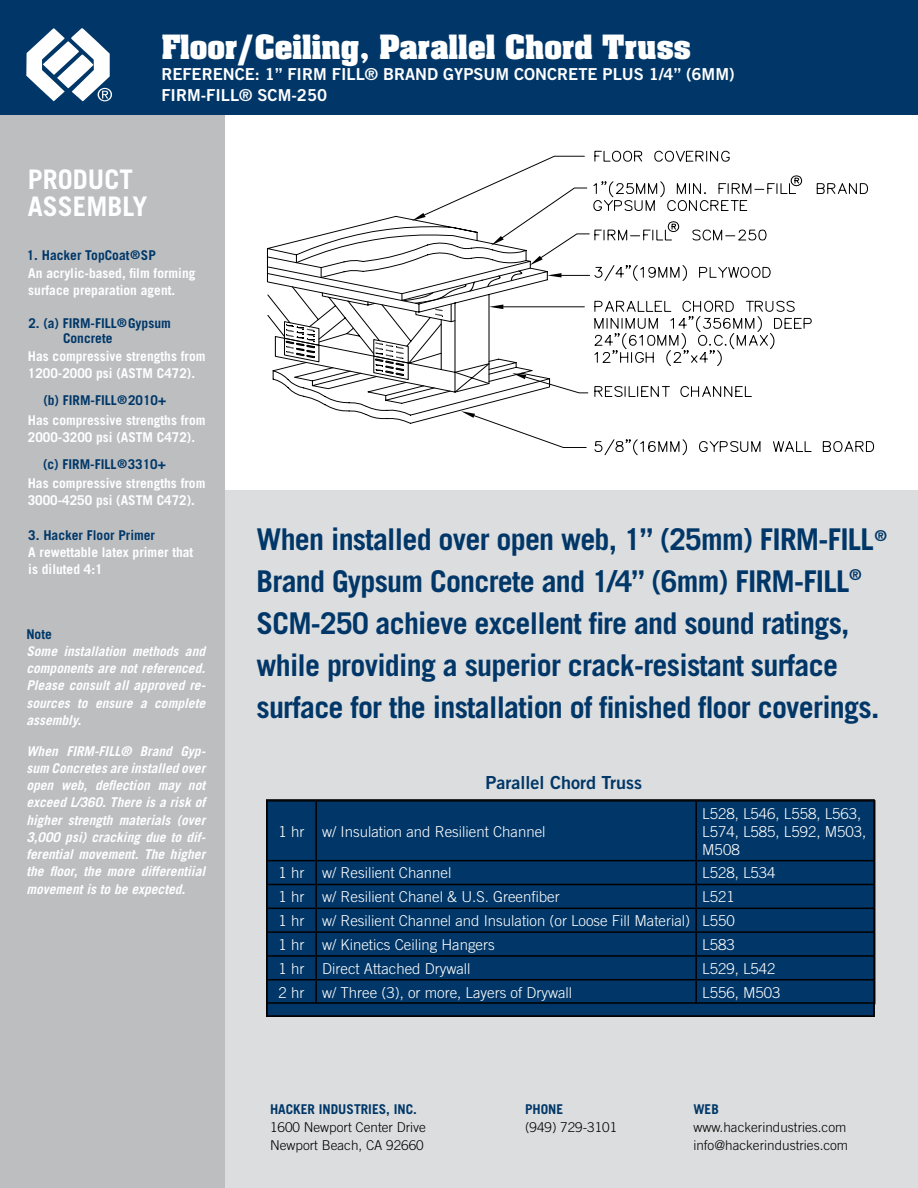
<style>
.page{position:relative;width:918px;height:1188px;background:#fff}
.page>*{position:absolute;margin:0;border:0;box-sizing:border-box;transform-origin:0 0}
.t1{font:700 30px/42px "Trade Gothic";letter-spacing:-.025em;color:#003768}
.t2{font:700 28.5px "Aachen";color:#fff}
.t3{font:700 27px/27px "Trade Gothic";color:#fff}
.t4{font:18px "Trade Gothic Bold Two";color:#003768}
.t5{font:16.5px/21px "Trade Gothic Bold Two";color:#fff}
.t6{font:300 15px/18px "Trade Gothic";color:#fff}
.t7{font:700 15px "Trade Gothic";color:#003768}
.t8{font:italic 700 13.5px/17.2px "Trade Gothic";color:#fff;text-align:justify}
.t9{font:700 13.5px/17.2px "Trade Gothic";color:#fff}
.t10{font:700 13.5px "Trade Gothic";color:#003768}
.t11{font:300 13.5px/18px "Trade Gothic";color:#000}
.t12{font:700 12px "Trade Gothic";color:#003768}
</style>
<div class="page">
<div style="left:0;top:490px;width:918px;height:698px;background:#dcddde"></div>
<div style="left:0;top:0;width:918px;height:115px;background:#003768"></div>
<div style="left:269px;top:802px;width:603px;height:200px;background:#003768"></div>
<hr style="left:315px;top:802px;width:2px;height:58px;background:#000">
<hr style="left:695px;top:802px;width:2px;height:58px;background:#000">
<hr style="left:266px;top:860px;width:50px;height:1px;background:#000">
<hr style="left:316px;top:860px;width:380px;height:1px;background:#000">
<hr style="left:315px;top:861px;width:2px;height:23px;background:#000">
<hr style="left:696px;top:860px;width:179px;height:1px;background:#000">
<hr style="left:695px;top:861px;width:2px;height:23px;background:#000">
<hr style="left:266px;top:884px;width:50px;height:1px;background:#000">
<hr style="left:316px;top:884px;width:380px;height:1px;background:#000">
<hr style="left:315px;top:885px;width:2px;height:23px;background:#000">
<hr style="left:696px;top:884px;width:179px;height:1px;background:#000">
<hr style="left:695px;top:885px;width:2px;height:23px;background:#000">
<hr style="left:266px;top:908px;width:50px;height:1px;background:#000">
<hr style="left:316px;top:908px;width:380px;height:1px;background:#000">
<hr style="left:315px;top:909px;width:2px;height:22px;background:#000">
<hr style="left:696px;top:908px;width:179px;height:1px;background:#000">
<hr style="left:695px;top:909px;width:2px;height:22px;background:#000">
<hr style="left:266px;top:931px;width:50px;height:2px;background:#000">
<hr style="left:316px;top:931px;width:380px;height:2px;background:#000">
<hr style="left:315px;top:933px;width:2px;height:22px;background:#000">
<hr style="left:696px;top:931px;width:179px;height:2px;background:#000">
<hr style="left:695px;top:933px;width:2px;height:22px;background:#000">
<hr style="left:266px;top:955px;width:50px;height:2px;background:#000">
<hr style="left:316px;top:955px;width:380px;height:2px;background:#000">
<hr style="left:315px;top:957px;width:2px;height:22px;background:#000">
<hr style="left:696px;top:955px;width:179px;height:2px;background:#000">
<hr style="left:695px;top:957px;width:2px;height:22px;background:#000">
<hr style="left:266px;top:979px;width:50px;height:2px;background:#000">
<hr style="left:316px;top:979px;width:380px;height:2px;background:#000">
<hr style="left:315px;top:981px;width:2px;height:22px;background:#000">
<hr style="left:696px;top:979px;width:179px;height:2px;background:#000">
<hr style="left:695px;top:981px;width:2px;height:22px;background:#000">
<div style="left:0;top:115px;width:224px;height:1073px;background:#bcbec0"></div>
<div style="left:267px;top:1003px;width:607px;height:13px;background:#003768"></div>
<div style="left:266px;top:1002px;width:609px;height:15px;border:2px solid #000"></div>
<div style="left:266px;top:799px;width:609px;height:218px;border:2px solid #000"></div>
<svg style="left:26px;top:28px;width:86px;height:73px"></svg>
<svg style="left:594px;top:441px;width:280px;height:15px"></svg>
<svg style="left:267px;top:150px;width:601px;height:298px"></svg>
<h2 class="t2" style="left:161px;top:27px;width:531px">Floor/Ceiling, Parallel Chord Truss</h2>
<p class="t5" style="left:161px;top:64px;width:575px">REFERENCE: 1” FIRM FILL® BRAND GYPSUM CONCRETE PLUS 1/4” (6MM)<br>FIRM-FILL® SCM-250</p>
<h3 class="t3" style="left:28px;top:166px;width:121px">PRODUCT<br>ASSEMBLY</h3>
<p class="t12" style="left:130px;top:248px;width:11px">®</p>
<p class="t10" style="left:27px;top:247px;width:131px">1. Hacker TopCoat SP</p>
<p class="t9" style="left:28px;top:264px;width:169px">An acrylic-based, film forming surface preparation agent.</p>
<p class="t10" style="left:28px;top:315px;width:144px">2. (a) FIRM-FILL Gypsum</p>
<p class="t12" style="left:117px;top:316px;width:11px">®</p>
<p class="t10" style="left:63px;top:330px;width:51px">Concrete</p>
<p class="t9" style="left:28px;top:347px;width:179px">Has compressive strengths from<br>1200-2000 psi (ASTM C472).</p>
<p class="t10" style="left:43px;top:392px;width:124px">(b) FIRM-FILL 2010+</p>
<p class="t9" style="left:28px;top:411px;width:179px">Has compressive strengths from<br>2000-3200 psi (ASTM C472).</p>
<p class="t12" style="left:117px;top:392px;width:11px">®</p>
<p class="t10" style="left:43px;top:456px;width:124px">(c) FIRM-FILL 3310+</p>
<p class="t9" style="left:28px;top:474px;width:179px">Has compressive strengths from<br>3000-4250 psi (ASTM C472).</p>
<p class="t12" style="left:117px;top:457px;width:11px">®</p>
<p class="t10" style="left:28px;top:527px;width:128px">3. Hacker Floor Primer</p>
<p class="t9" style="left:28px;top:544px;width:167px">A rewettable latex primer that is diluted 4:1</p>
<p class="t10" style="left:26px;top:625px;width:27px">Note</p>
<p class="t8" style="left:26px;top:642px;width:181px">Some installation methods and components are not referenced.<br>Please consult all approved re&shy;sources to ensure a complete assembly.</p>
<p class="t8" style="left:26px;top:742px;width:181px">When FIRM-FILL® Brand Gyp&shy;sum Concretes are installed over open web, deflection may not exceed L/360. There is a risk of higher strength materials (over 3,000 psi) cracking due to dif&shy;ferential movement. The higher the floor, the more differentiial movement is to be expected.</p>
<p class="t1" style="left:256px;top:518px;width:624px">When installed over open web, 1” (25mm) FIRM-FILL Brand Gypsum Concrete and 1/4” (6mm) FIRM-FILL SCM-250 achieve excellent fire and sound ratings, while providing a superior crack-resistant surface surface for the installation of finished floor coverings.</p>
<p class="t7" style="left:875px;top:527px;width:13px">®</p>
<p class="t7" style="left:850px;top:565px;width:13px">®</p>
<h3 class="t4" style="left:486px;top:771px;width:158px">Parallel Chord Truss</h3>
<p class="t6" style="left:279px;top:822px;width:269px">1 hr w/ Insulation and Resilient Channel</p>
<p class="t6" style="left:702px;top:804px;width:166px">L528, L546, L558, L563,<br>L574, L585, L592, M503,<br>M508</p>
<p class="t6" style="left:279px;top:864px;width:174px">1 hr w/ Resilient Channel</p>
<p class="t6" style="left:702px;top:864px;width:75px">L528, L534</p>
<p class="t6" style="left:279px;top:888px;width:283px">1 hr w/ Resilient Chanel &amp; U.S. Greenfiber</p>
<p class="t6" style="left:279px;top:885px;width:458px;line-height:23.9px;text-align:justify;text-indent:424px">L521<br>1 hr w/ Resilient Channel and Insulation (or Loose Fill Material) L550<br>1 hr w/ Kinetics Ceiling Hangers</p>
<p class="t6" style="left:702px;top:935px;width:34px">L583</p>
<p class="t6" style="left:279px;top:959px;width:193px">1 hr Direct Attached Drywall</p>
<p class="t6" style="left:702px;top:959px;width:75px">L529, L542</p>
<p class="t6" style="left:279px;top:983px;width:295px">2 hr w/ Three (3), or more, Layers of Drywall</p>
<p class="t6" style="left:702px;top:983px;width:80px">L556, M503</p>
<p class="t10" style="left:270px;top:1101px;width:149px">HACKER INDUSTRIES, INC.</p>
<p class="t11" style="left:270px;top:1118px;width:158px">1600 Newport Center Drive<br>Newport Beach, CA 92660</p>
<p class="t10" style="left:525px;top:1101px;width:40px">PHONE</p>
<p class="t11" style="left:525px;top:1118px;width:94px">(949) 729-3101</p>
<p class="t10" style="left:693px;top:1101px;width:27px">WEB</p>
<p class="t11" style="left:693px;top:1118px;width:156px">www.hackerindustries.com info@hackerindustries.com</p>
</div>
